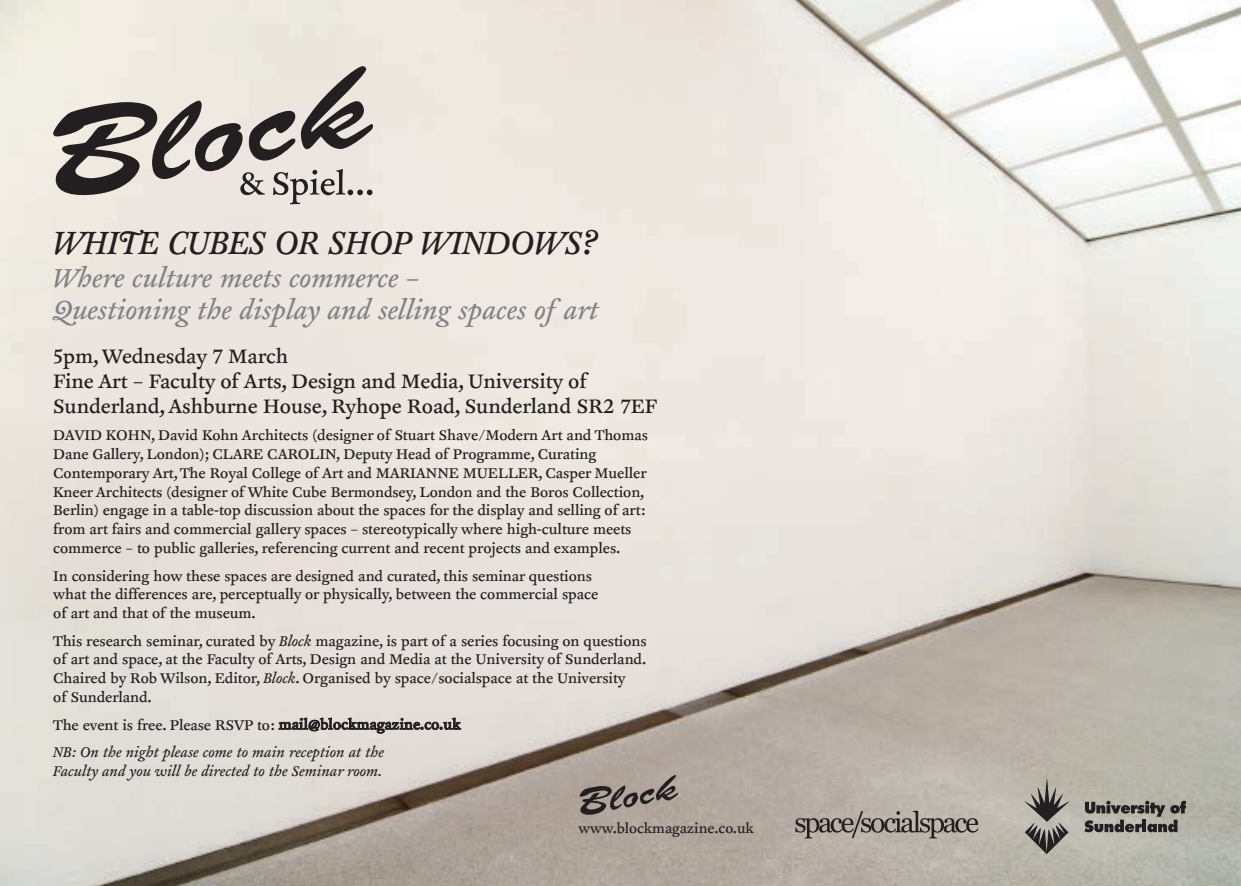
<style>
.page{position:relative;width:1241px;height:886px;background:#fff}
.page>*{position:absolute;margin:0;border:0;box-sizing:border-box;transform-origin:0 0}
.t1{font:italic 37.12px "Clifford Nine";color:#231f20}
.t2{font:italic 30px/32.5px "Clifford Nine";color:#808285}
.t3{font:22.5px/25px "Clifford Nine Roman";color:#231f20}
.t4{font:16.25px/18.8px "Clifford Nine Roman";color:#231f20}
.t5{font:italic 16.25px/18.8px "Clifford Nine";color:#231f20}
.t6{font:15.88px "Clifford Nine Roman";color:#231f20}
.s1{font-family:"Clifford Nine Roman LF"}
.s2{font-family:"Clifford Nine";font-style:italic}
</style>
<div class="page">
<img style="left:0;top:0;width:1240px;height:886px">
<svg style="left:579px;top:775px;width:99px;height:40px;background:#8a817a"></svg>
<svg style="left:53px;top:66px;width:320px;height:138px;background:#b5b0aa"></svg>
<svg style="left:795px;top:811px;width:183px;height:27px;background:#948d86"></svg>
<svg style="left:1084px;top:801px;width:101px;height:31px;background:#797771"></svg>
<svg style="left:1024px;top:778px;width:44px;height:76px;background:#8d8982"></svg>
<h1 class="t1" style="left:53px;top:224px;width:544px">WHITE CUBES OR SHOP WINDOWS?</h1>
<h2 class="t2" style="left:53px;top:262px;width:547px">Where culture meets commerce –<br>Questioning the display and selling spaces of art</h2>
<h3 class="t3" style="left:53px;top:344px;width:605px"><span class="s1">5</span>pm, Wednesday <span class="s1">7</span> March<br>Fine Art – Faculty of Arts, Design and Media, University of<br>Sunderland, Ashburne House, Ryhope Road, Sunderland SR<span class="s1">2 7</span>EF</h3>
<p class="t4" style="left:53px;top:426px;width:596px">DAVID KOHN, David Kohn Architects (designer of Stuart Shave/Modern Art and Thomas Dane Gallery, London); CLARE CAROLIN, Deputy Head of Programme, Curating Contemporary Art, The Royal College of Art and MARIANNE MUELLER, Casper Mueller Kneer Architects (designer of White Cube Bermondsey, London and the Boros Collection, Berlin) engage in a table-top discussion about the spaces for the display and selling of art: from art fairs and commercial gallery spaces – stereotypically where high-culture meets commerce – to public galleries, referencing current and recent projects and examples.</p>
<p class="t4" style="left:53px;top:567px;width:546px">In considering how these spaces are designed and curated, this seminar questions what the differences are, perceptually or physically, between the commercial space of art and that of the museum.</p>
<p class="t4" style="left:53px;top:632px;width:595px">This research seminar, curated by <span class="s2">Block</span> magazine, is part of a series focusing on questions of art and space, at the Faculty of Arts, Design and Media at the University of Sunderland.<br>Chaired by Rob Wilson, Editor, <span class="s2">Block</span>. Organised by space/socialspace at the University<br>of Sunderland.</p>
<p class="t4" style="left:53px;top:716px;width:409px">The event is free. Please RSVP to: mail@blockmagazine.co.uk</p>
<p class="t5" style="left:53px;top:743px;width:332px">NB: On the night please come to main reception at the<br>Faculty and you will be directed to the Seminar room.</p>
<p class="t6" style="left:578px;top:820px;width:177px">www.blockmagazine.co.uk</p>
</div>
